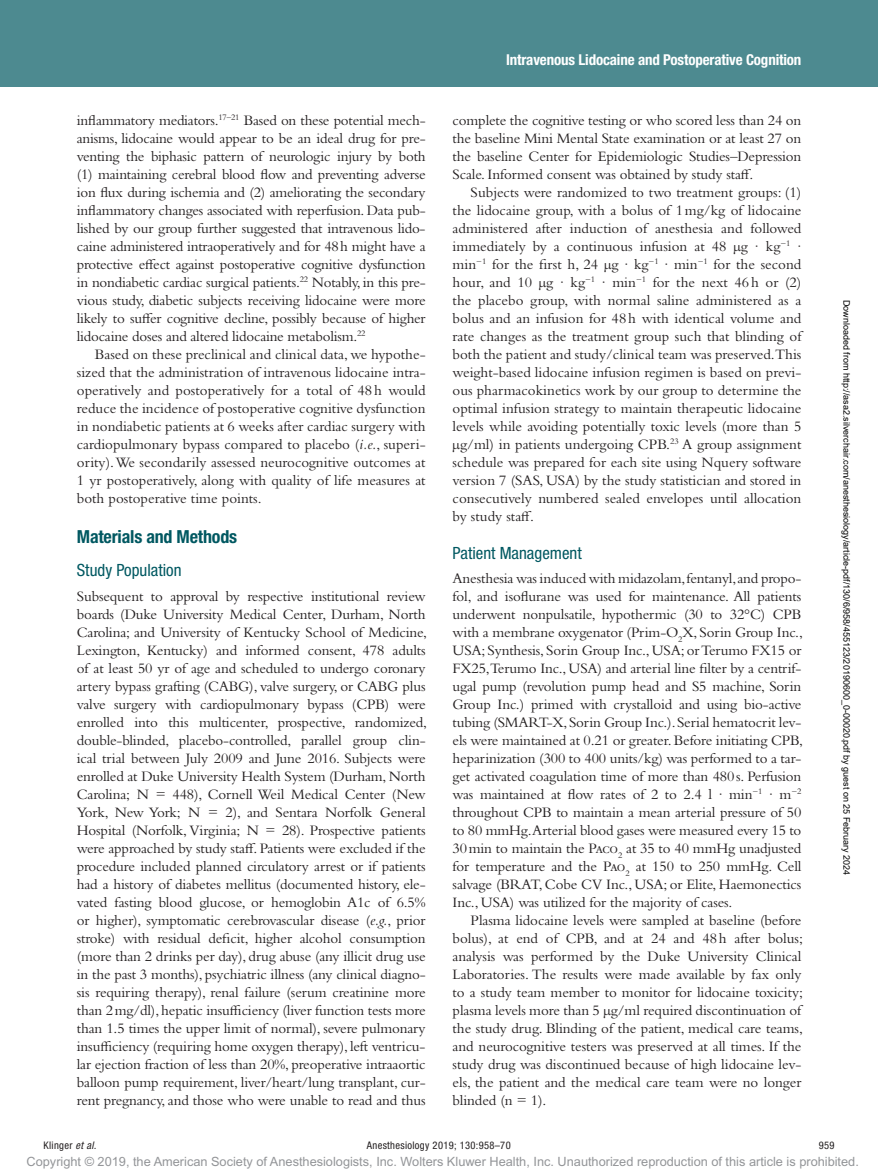
<style>
.page{position:relative;width:878px;height:1175px;background:#fff}
.page>*{position:absolute;margin:0;border:0;box-sizing:border-box;transform-origin:0 0}
.t1{font:700 condensed 18px "Helvetica Neue LT Std";letter-spacing:-.01em;color:#005861}
.t2{font:condensed 16.8px "Helvetica Neue LT Std";color:#005861}
.t3{font:15px/18px "Bembo Std";letter-spacing:-.01em;color:#231f20;text-align:justify}
.t4{font:700 condensed 15px "Helvetica Neue LT Std";letter-spacing:-.01em;color:#fff}
.t5{font:12.75px "Arial MT Std";color:#939598}
.t6{font:condensed 10.5px "Helvetica Neue LT Std";letter-spacing:.03em;color:#231f20}
.t7{font:9px "Arial";color:#000}
.s1{font-style:italic}
</style>
<div class="page">
<div style="left:0;top:0;width:878px;height:86px;background:#4d8a90"></div>
<p class="t3" style="left:77px;top:111px;width:350px">inflammatory mediators.<sup>17–21</sup> Based on these potential mech&shy;anisms, lidocaine would appear to be an ideal drug for pre&shy;venting the biphasic pattern of neurologic injury by both (1) maintaining cerebral blood flow and preventing adverse ion flux during ischemia and (2) ameliorating the secondary inflammatory changes associated with reperfusion. Data pub&shy;lished by our group further suggested that intravenous lido&shy;caine administered intraoperatively and for 48h might have a protective effect against postoperative cognitive dysfunction in nondiabetic cardiac surgical patients.<sup>22</sup> Notably, in this pre&shy;vious study, diabetic subjects receiving lidocaine were more likely to suffer cognitive decline, possibly because of higher lidocaine doses and altered lidocaine metabolism.<sup>22</sup></p>
<p class="t3" style="left:77px;top:345px;width:350px;text-indent:18px">Based on these preclinical and clinical data, we hypothe&shy;sized that the administration of intravenous lidocaine intra&shy;operatively and postoperatively for a total of 48h would reduce the incidence of postoperative cognitive dysfunction in nondiabetic patients at 6 weeks after cardiac surgery with cardiopulmonary bypass compared to placebo (<span class="s1">i.e.</span>, superi&shy;ority). We secondarily assessed neurocognitive outcomes at 1 yr postoperatively, along with quality of life measures at both postoperative time points.</p>
<p class="t1" style="left:77px;top:525px;width:162px">Materials and Methods</p>
<p class="t2" style="left:77px;top:561px;width:106px">Study Population</p>
<p class="t3" style="left:77px;top:587px;width:352px">Subsequent to approval by respective institutional review boards (Duke University Medical Center, Durham, North Carolina; and University of Kentucky School of Medicine, Lexington, Kentucky) and informed consent, 478 adults of at least 50 yr of age and scheduled to undergo coronary artery bypass grafting (CABG), valve surgery, or CABG plus valve surgery with cardiopulmonary bypass (CPB) were enrolled into this multicenter, prospective, randomized, double-blinded, placebo-controlled, parallel group clin&shy;ical trial between July 2009 and June 2016. Subjects were enrolled at Duke University Health System (Durham, North Carolina; N = 448), Cornell Weil Medical Center (New York, New York; N = 2), and Sentara Norfolk General Hospital (Norfolk, Virginia; N = 28). Prospective patients were approached by study staff. Patients were excluded if the procedure included planned circulatory arrest or if patients had a history of diabetes mellitus (documented history, ele&shy;vated fasting blood glucose, or hemoglobin A1c of 6.5% or higher), symptomatic cerebrovascular disease (<span class="s1">e.g.</span>, prior stroke) with residual deficit, higher alcohol consumption (more than 2 drinks per day), drug abuse (any illicit drug use in the past 3 months), psychiatric illness (any clinical diagno&shy;sis requiring therapy), renal failure (serum creatinine more than 2mg/dl), hepatic insufficiency (liver function tests more than 1.5 times the upper limit of normal), severe pulmonary insufficiency (requiring home oxygen therapy), left ventricu&shy;lar ejection fraction of less than 20%, preoperative intraaortic balloon pump requirement, liver/heart/lung transplant, cur&shy;rent pregnancy, and those who were unable to read and thus</p>
<p class="t4" style="left:506px;top:51px;width:297px">Intravenous Lidocaine and Postoperative Cognition</p>
<p class="t3" style="left:452px;top:111px;width:350px">complete the cognitive testing or who scored less than 24 on the baseline Mini Mental State examination or at least 27 on the baseline Center for Epidemiologic Studies–Depression Scale. Informed consent was obtained by study staff.</p>
<p class="t3" style="left:452px;top:183px;width:350px;text-indent:18px">Subjects were randomized to two treatment groups: (1) the lidocaine group, with a bolus of 1mg/kg of lidocaine administered after induction of anesthesia and followed immediately by a continuous infusion at 48 μg · kg<sup>−1</sup> · min<sup>−1</sup> for the first h, 24 μg · kg<sup>−1</sup> · min<sup>−1</sup> for the second hour, and 10 μg · kg<sup>−1</sup> · min<sup>−1</sup> for the next 46h or (2) the placebo group, with normal saline administered as a bolus and an infusion for 48h with identical volume and rate changes as the treatment group such that blinding of both the patient and study/clinical team was preserved.This weight-based lidocaine infusion regimen is based on previ&shy;ous pharmacokinetics work by our group to determine the optimal infusion strategy to maintain therapeutic lidocaine levels while avoiding potentially toxic levels (more than 5 μg/ml) in patients undergoing CPB.<sup>23</sup> A group assignment schedule was prepared for each site using Nquery software version 7 (SAS, USA) by the study statistician and stored in consecutively numbered sealed envelopes until allocation by study staff.</p>
<p class="t2" style="left:452px;top:543px;width:131px">Patient Management</p>
<p class="t3" style="left:452px;top:569px;width:352px">Anesthesia was induced with midazolam, fentanyl, and propo&shy;fol, and isoflurane was used for maintenance. All patients underwent nonpulsatile, hypothermic (30 to 32°C) CPB with a membrane oxygenator (Prim-O<sub>2</sub>X, Sorin Group Inc., USA; Synthesis, Sorin Group Inc., USA; or Terumo FX15 or FX25,Terumo Inc., USA) and arterial line filter by a centrif&shy;ugal pump (revolution pump head and S5 machine, Sorin Group Inc.) primed with crystalloid and using bio-active tubing (SMART-X, Sorin Group Inc.). Serial hematocrit lev&shy;els were maintained at 0.21 or greater. Before initiating CPB, heparinization (300 to 400 units/kg) was performed to a tar&shy;get activated coagulation time of more than 480s. Perfusion was maintained at flow rates of 2 to 2.4 l · min<sup>−1</sup> · m<sup>−2 </sup>throughout CPB to maintain a mean arterial pressure of 50 to 80 mmHg.Arterial blood gases were measured every 15 to 30min to maintain the Paco<sub>2</sub> at 35 to 40 mmHg unadjusted for temperature and the Pao<sub>2</sub> at 150 to 250 mmHg. Cell salvage (BRAT, Cobe CV Inc., USA; or Elite, Haemonectics Inc., USA) was utilized for the majority of cases.</p>
<p class="t3" style="left:452px;top:911px;width:352px;text-indent:18px">Plasma lidocaine levels were sampled at baseline (before bolus), at end of CPB, and at 24 and 48h after bolus; analysis was performed by the Duke University Clinical Laboratories. The results were made available by fax only to a study team member to monitor for lidocaine toxicity; plasma levels more than 5 μg/ml required discontinuation of the study drug. Blinding of the patient, medical care teams, and neurocognitive testers was preserved at all times. If the study drug was discontinued because of high lidocaine lev&shy;els, the patient and the medical care team were no longer blinded (n = 1).</p>
<p class="t7" style="left:850px;top:300px;width:577px;rotate:90deg">Downloaded from http://asa2.silverchair.com/anesthesiology/article-pdf/130/6/958/455123/20190600_0-00020.pdf by guest on 25 February 2024</p>
<p class="t6" style="left:44px;top:1139px;width:54px">Klinger <span class="s1">et al.</span></p>
<p class="t6" style="left:367px;top:1139px;width:145px">Anesthesiology 2019; 130:958–70</p>
<p class="t6" style="left:818px;top:1139px;width:17px">959</p>
<p class="t5" style="left:27px;top:1154px;width:833px">Copyright © 2019, the American Society of Anesthesiologists, Inc. Wolters Kluwer Health, Inc. Unauthorized reproduction of this article is prohibited.</p>
</div>
